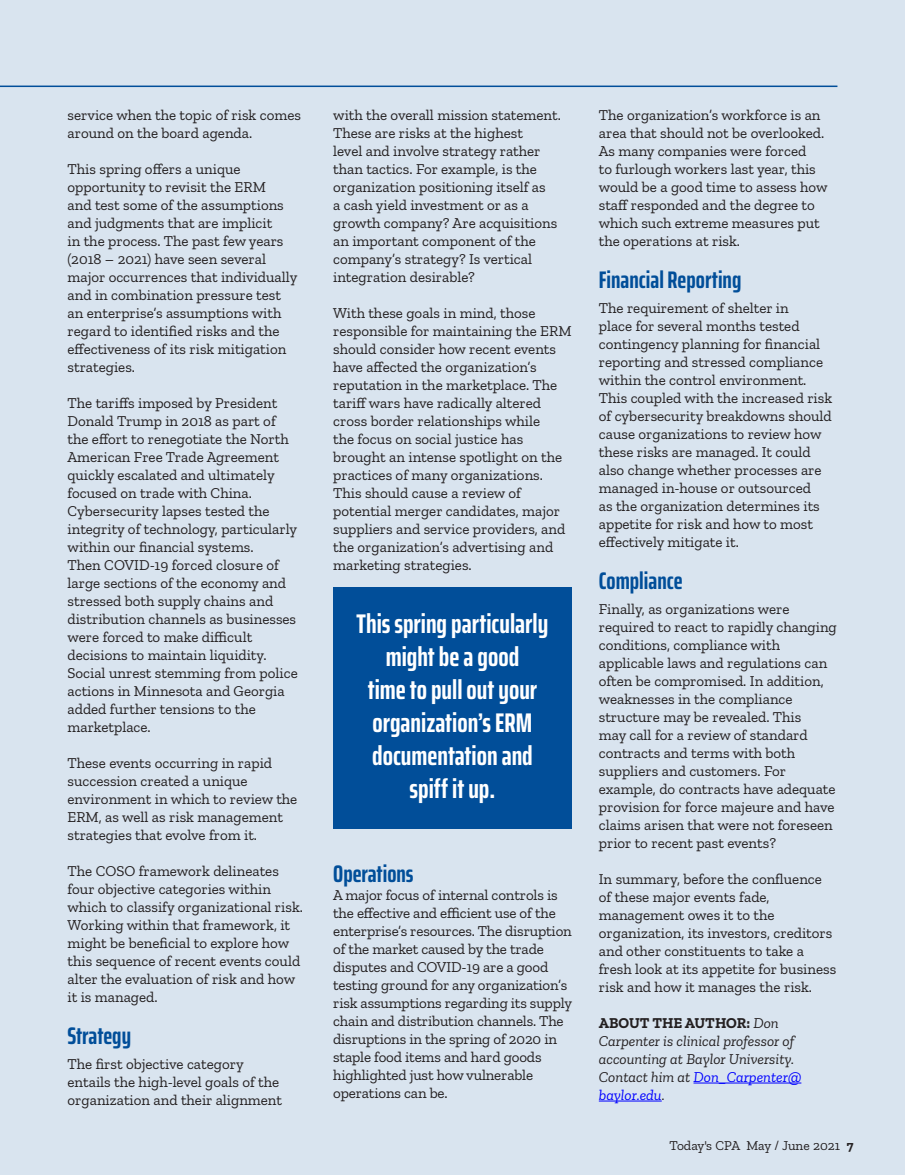
<style>
.page{position:relative;width:905px;height:1175px;background:#fff}
.page>*{position:absolute;margin:0;border:0;box-sizing:border-box;transform-origin:0 0}
.t1{font:700 extra-condensed 27px/33px "Saira";color:#fff;text-align:center}
.t2{font:700 extra-condensed 24px "Saira";color:#014e99}
.t3{font:15px/18px "Zilla Slab";color:#231f20}
.t4{font:italic 15px/18px "Zilla Slab";color:#231f20}
.t5{font:13.5px "Zilla Slab";color:#231f20}
.s1{font-weight:700;font-style:normal}
.s2{color:#00f}
.s3{font-weight:700}
</style>
<div class="page">
<div style="left:0;top:0;width:904px;height:1174px;background:#d9e4ef"></div>
<hr style="left:0;top:86px;width:837px;height:1px;background:#014e99">
<hr style="left:693px;top:1082px;width:108px;height:1px;background:#00f">
<hr style="left:598px;top:1100px;width:63px;height:1px;background:#00f">
<div style="left:333px;top:587px;width:239px;height:242px;background:#014e99"></div>
<p class="t3" style="left:68px;top:106px;width:235px">service when the topic of risk comes around on the board agenda.</p>
<p class="t3" style="left:68px;top:160px;width:231px">This spring offers a unique opportunity to revisit the ERM<br>and test some of the assumptions and judgments that are implicit<br>in the process. The past few years (2018 – 2021) have seen several major occurrences that individually and in combination pressure test an enterprise’s assumptions with regard to identified risks and the effectiveness of its risk mitigation strategies.</p>
<p class="t3" style="left:68px;top:394px;width:232px">The tariffs imposed by President<br>Donald Trump in 2018 as part of the effort to renegotiate the North<br>American Free Trade Agreement quickly escalated and ultimately focused on trade with China.<br>Cybersecurity lapses tested the integrity of technology, particularly within our financial systems.<br>Then COVID-19 forced closure of large sections of the economy and stressed both supply chains and distribution channels as businesses were forced to make difficult decisions to maintain liquidity.<br>Social unrest stemming from police actions in Minnesota and Georgia added further tensions to the marketplace.</p>
<p class="t3" style="left:68px;top:754px;width:231px">These events occurring in rapid succession created a unique environment in which to review the<br>ERM, as well as risk management strategies that evolve from it.</p>
<p class="t3" style="left:68px;top:862px;width:237px">The COSO framework delineates four objective categories within which to classify organizational risk.<br>Working within that framework, it might be beneficial to explore how this sequence of recent events could alter the evaluation of risk and how it is managed.</p>
<h2 class="t2" style="left:68px;top:1017px;width:65px">Strategy</h2>
<p class="t3" style="left:68px;top:1055px;width:216px">The first objective category entails the high-level goals of the organization and their alignment</p>
<p class="t3" style="left:333px;top:106px;width:229px">with the overall mission statement.<br>These are risks at the highest<br>level and involve strategy rather than tactics. For example, is the organization positioning itself as<br>a cash yield investment or as a growth company? Are acquisitions an important component of the company’s strategy? Is vertical integration desirable?</p>
<p class="t3" style="left:333px;top:304px;width:240px">With these goals in mind, those responsible for maintaining the ERM should consider how recent events have affected the organization’s reputation in the marketplace. The tariff wars have radically altered cross border relationships while<br>the focus on social justice has brought an intense spotlight on the practices of many organizations.<br>This should cause a review of potential merger candidates, major suppliers and service providers, and the organization’s advertising and marketing strategies.</p>
<h1 class="t1" style="left:356px;top:606px;width:193px">This spring particularly might be a good<br>time to pull out your organization’s ERM documentation and spiff it up.</h1>
<h2 class="t2" style="left:333px;top:855px;width:82px">Operations</h2>
<p class="t3" style="left:333px;top:886px;width:240px">A major focus of internal controls is the effective and efficient use of the enterprise’s resources. The disruption of the market caused by the trade disputes and COVID-19 are a good testing ground for any organization’s risk assumptions regarding its supply chain and distribution channels. The disruptions in the spring of 2020 in staple food items and hard goods highlighted just how vulnerable operations can be.</p>
<p class="t3" style="left:598px;top:106px;width:230px">The organization’s workforce is an area that should not be overlooked.<br>As many companies were forced<br>to furlough workers last year, this would be a good time to assess how staff responded and the degree to which such extreme measures put the operations at risk.</p>
<h2 class="t2" style="left:598px;top:261px;width:144px">Financial Reporting</h2>
<p class="t3" style="left:598px;top:299px;width:235px">The requirement of shelter in<br>place for several months tested contingency planning for financial reporting and stressed compliance within the control environment.<br>This coupled with the increased risk of cybersecurity breakdowns should cause organizations to review how these risks are managed. It could also change whether processes are managed in-house or outsourced<br>as the organization determines its appetite for risk and how to most effectively mitigate it.</p>
<h2 class="t2" style="left:598px;top:562px;width:85px">Compliance</h2>
<p class="t3" style="left:598px;top:600px;width:239px">Finally, as organizations were required to react to rapidly changing conditions, compliance with applicable laws and regulations can often be compromised. In addition, weaknesses in the compliance structure may be revealed. This<br>may call for a review of standard contracts and terms with both suppliers and customers. For example, do contracts have adequate provision for force majeure and have claims arisen that were not foreseen prior to recent past events?</p>
<p class="t3" style="left:598px;top:870px;width:239px">In summary, before the confluence of these major events fade, management owes it to the organization, its investors, creditors and other constituents to take a fresh look at its appetite for business risk and how it manages the risk.</p>
<p class="t4" style="left:598px;top:1014px;width:204px"><span class="s1">ABOUT THE AUTHOR:</span> Don<br>Carpenter is clinical professor of accounting at Baylor University.<br>Contact him at <span class="s2">Don_Carpenter@ baylor.edu</span>.</p>
<p class="t5" style="left:669px;top:1138px;width:185px">Today's CPA May / June 2021 <span class="s3">7</span></p>
</div>
